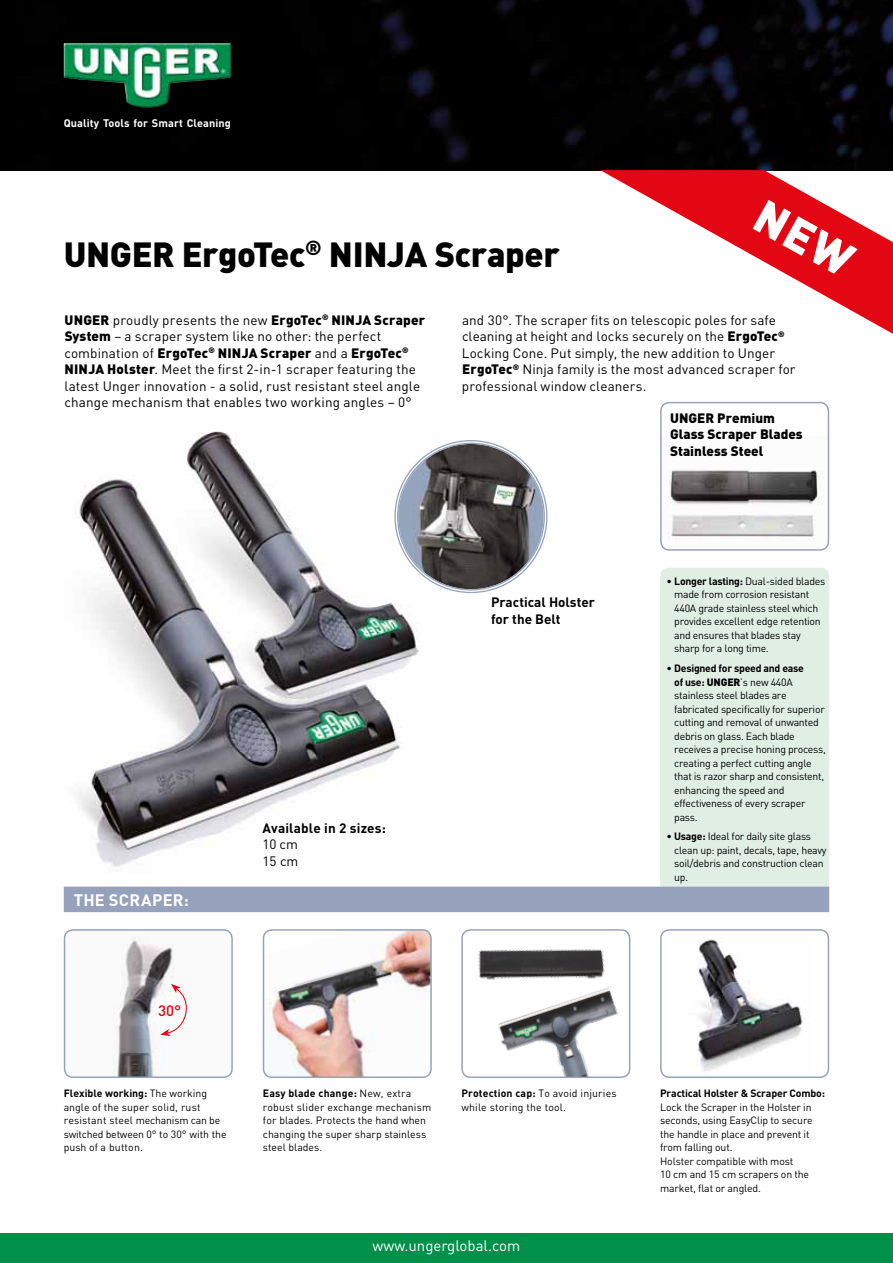
<style>
.page{position:relative;width:893px;height:1263px;background:#fff}
.page>*{position:absolute;margin:0;border:0;box-sizing:border-box;transform-origin:0 0}
.t1{font:900 34.5px "DIN Pro";letter-spacing:-.01em;color:#000}
.t2{font:700 16.5px "DIN Pro";letter-spacing:.015em;color:#fff}
.t3{font:15px "DIN Pro";color:#fff}
.t4{font:500 15px "DIN Pro";color:#e30613}
.t5{font:13.5px/16.5px "DIN Pro";letter-spacing:.01em;color:#000}
.t6{font:900 13.5px/16.5px "DIN Pro";color:#000}
.t7{font:700 13.5px/16.5px "DIN Pro";color:#000}
.t8{font:700 10.95px "DIN Pro";letter-spacing:.01em;color:#fff}
.t9{font:10.5px/13.5px "DIN Pro";letter-spacing:-.025em;color:#000}
.t10{font:10.5px/13.5px "DIN Pro";color:#000}
.t11{font:10.5px/13.5px "DIN Pro";letter-spacing:.015em;color:#000}
.t12{font:700 10.5px "DIN Pro";letter-spacing:-.015em;color:#000}
.s1{font-weight:900}
.s2{font-weight:700}
</style>
<div class="page">
<img style="left:77px;top:431px;width:380px;height:436px">
<img style="left:263px;top:930px;width:166px;height:147px">
<div style="left:263px;top:929px;width:169px;height:149px;border:2px solid #96a2bb;border-radius:9px"></div>
<img style="left:65px;top:930px;width:165px;height:147px">
<div style="left:64px;top:929px;width:169px;height:149px;border:2px solid #96a2bb;border-radius:9px"></div>
<img style="left:464px;top:930px;width:166px;height:147px">
<div style="left:461px;top:929px;width:169px;height:149px;border:2px solid #96a2bb;border-radius:9px"></div>
<img style="left:697px;top:939px;width:106px;height:133px">
<div style="left:660px;top:929px;width:169px;height:149px;border:2px solid #96a2bb;border-radius:9px"></div>
<img style="left:0;top:0;width:893px;height:170px">
<div style="left:0;top:1233px;width:893px;height:30px;background:#00904a"></div>
<svg style="left:160px;top:984px;width:27px;height:52px"></svg>
<img style="left:64px;top:43px;width:167px;height:64px">
<img style="left:663px;top:470px;width:165px;height:78px">
<div style="left:660px;top:402px;width:169px;height:149px;border:2px solid #96a2bb;border-radius:9px"></div>
<img style="left:398px;top:444px;width:146px;height:145px;border-radius:73px">
<svg style="left:603px;top:166px;width:290px;height:168px"></svg>
<div style="left:660px;top:568px;width:169px;height:318px;background:#e0eee4"></div>
<svg style="left:63px;top:886px;width:767px;height:27px;background:#9ba7be"></svg>
<svg style="left:610px;top:173px;width:280px;height:156px"></svg>
<p class="t8" style="left:64px;top:116px;width:169px">Quality Tools for Smart Cleaning</p>
<h1 class="t1" style="left:64px;top:231px;width:45px">UNGER</h1>
<h1 class="t1" style="left:182px;top:231px;width:380px">ErgoTec<sup>®</sup> NINJA Scraper</h1>
<p class="t5" style="left:64px;top:311px;width:362px;text-indent:48px">proudly presents the new <span class="s1">ErgoTec</span><sup>®</sup> <span class="s1">NINJA Scraper System</span> – a scraper system like no other: the perfect combination of <span class="s1">ErgoTec</span><sup>®</sup> <span class="s1">NINJA Scraper</span> and a <span class="s1">ErgoTec</span><sup>® </sup><span class="s1">NINJA Holster</span>. Meet the first 2-in-1 scraper featuring the latest Unger innovation - a solid, rust resistant steel angle change mechanism that enables two working angles – 0°</p>
<p class="t5" style="left:462px;top:311px;width:335px">and 30°. The scraper fits on telescopic poles for safe cleaning at height and locks securely on the <span class="s1">ErgoTec</span><sup>® </sup>Locking Cone. Put simply, the new addition to Unger <span class="s1">ErgoTec</span><sup>®</sup> Ninja family is the most advanced scraper for professional window cleaners.</p>
<p class="t6" style="left:65px;top:311px;width:19px">UNGER</p>
<h2 class="t2" style="left:74px;top:888px;width:57px">The Scra</h2>
<h2 class="t2" style="left:152px;top:888px;width:38px">per:</h2>
<h3 class="t4" style="left:158px;top:1000px;width:25px">30°</h3>
<p class="t7" style="left:263px;top:819px;width:125px">Available in 2 sizes:</p>
<p class="t5" style="left:263px;top:835px;width:37px">10 cm<br>15 cm</p>
<p class="t7" style="left:491px;top:593px;width:106px">Practical Holster for the Belt</p>
<p class="t6" style="left:670px;top:409px;width:134px;text-indent:47px">Premium<br>Glass Scraper Blades<br>Stainless Steel</p>
<p class="t6" style="left:670px;top:409px;width:19px">UNGER</p>
<p class="t9" style="left:674px;top:574px;width:153px;text-indent:-8px">• <span class="s2">Longer lasting:</span> Dual-sided blades made from corrosion resistant<br>440A grade stainless steel which provides excellent edge retention and ensures that blades stay sharp for a long time.</p>
<p class="t9" style="left:674px;top:661px;width:153px;text-indent:-8px">• <span class="s2">Designed for speed and ease<br>of use:</span> <span class="s1">Unger</span>’s new 440A stainless steel blades are fabricated specifically for superior cutting and removal of unwanted debris on glass. Each blade receives a precise honing process, creating a perfect cutting angle that is razor sharp and consistent, enhancing the speed and effectiveness of every scraper pass.</p>
<p class="t9" style="left:674px;top:829px;width:154px;text-indent:-8px">• <span class="s2">Usage:</span> Ideal for daily site glass clean up: paint, decals, tape, heavy soil/debris and construction clean up.</p>
<p class="t10" style="left:64px;top:1086px;width:164px"><span class="s2">Flexible working:</span> The working angle of the super solid, rust resistant steel mechanism can be switched between 0° to 30° with the push of a button.</p>
<p class="t10" style="left:263px;top:1086px;width:170px"><span class="s2">Easy blade change:</span> New, extra robust slider exchange mechanism for blades. Protects the hand when changing the super sharp stainless steel blades.</p>
<p class="t11" style="left:461px;top:1086px;width:157px"><span class="s2">Protection cap:</span> To avoid injuries while storing the tool.</p>
<p class="t12" style="left:660px;top:1086px;width:166px">Practical Holster &amp; Scraper Combo:</p>
<p class="t9" style="left:660px;top:1099px;width:154px">Lock the Scraper in the Holster in seconds, using EasyClip to secure the handle in place and prevent it from falling out.<br>Holster compatible with most<br>10 cm and 15 cm scrapers on the market, flat or angled.</p>
<h3 class="t3" style="left:373px;top:1235px;width:149px">www.ungerglobal.com</h3>
</div>
